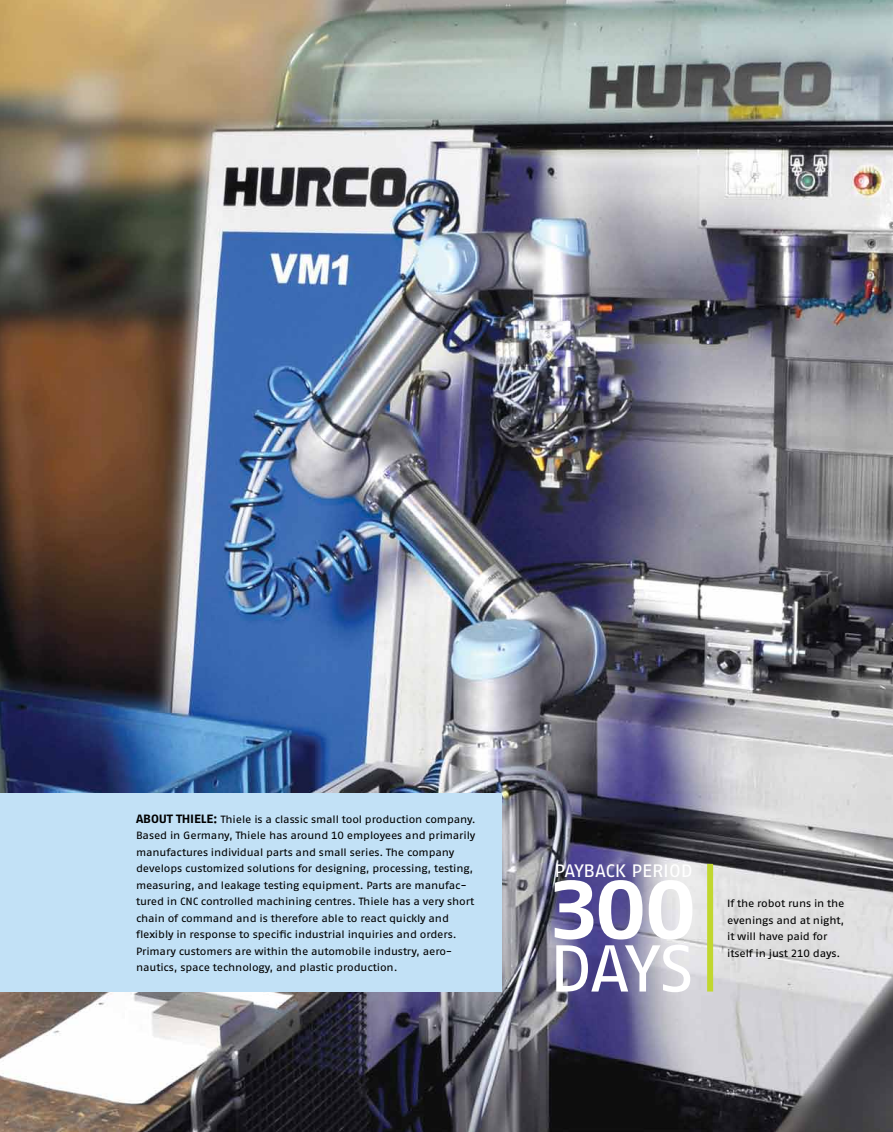
<style>
.page{position:relative;width:893px;height:1132px;background:#fff}
.page>*{position:absolute;margin:0;border:0;box-sizing:border-box;transform-origin:0 0}
.t1{font:82.5px "Fago Ex Bold Tf";color:#fff}
.t2{font:66px "Fago Ex Regular Tf";color:#fff}
.t3{font:18px "Fago Ex Regular Tf";color:#fff}
.t4{font:10.5px/16.5px "Fago Ex Regular Tf";letter-spacing:-.01em;color:#000}
.s1{font-family:"Fago Ex Bold Tf";font-size:12px}
</style>
<div class="page">
<img style="left:0;top:0;width:893px;height:1131px">
<div style="left:0;top:793px;width:502px;height:198px;background:#c2e1f6"></div>
<div style="left:707px;top:863px;width:6px;height:128px;background:#c1d72f"></div>
<p class="t4" style="left:136px;top:810px;width:341px"><span class="s1">ABOUT Thiele:</span> Thiele is a classic small tool production company.<br>Based in Germany, Thiele has around 10 employees and primarily manufactures individual parts and small series. The company develops customized solutions for designing, processing, testing, measuring, and leakage testing equipment. Parts are manufac&shy;tured in CNC controlled machining centres. Thiele has a very short chain of command and is therefore able to react quickly and flexibly in response to specific industrial inquiries and orders.<br>Primary customers are within the automobile industry, aero&shy;nautics, space technology, and plastic production.</p>
<h3 class="t3" style="left:554px;top:859px;width:22px">Payback</h3>
<h3 class="t3" style="left:631px;top:859px;width:63px">PERIOD</h3>
<h1 class="t1" style="left:549px;top:860px;width:149px">300</h1>
<h2 class="t2" style="left:549px;top:928px;width:147px">DAYS</h2>
<p class="t4" style="left:727px;top:894px;width:119px">If the robot runs in the evenings and at night, it will have paid for itself in just 210 days.</p>
</div>
